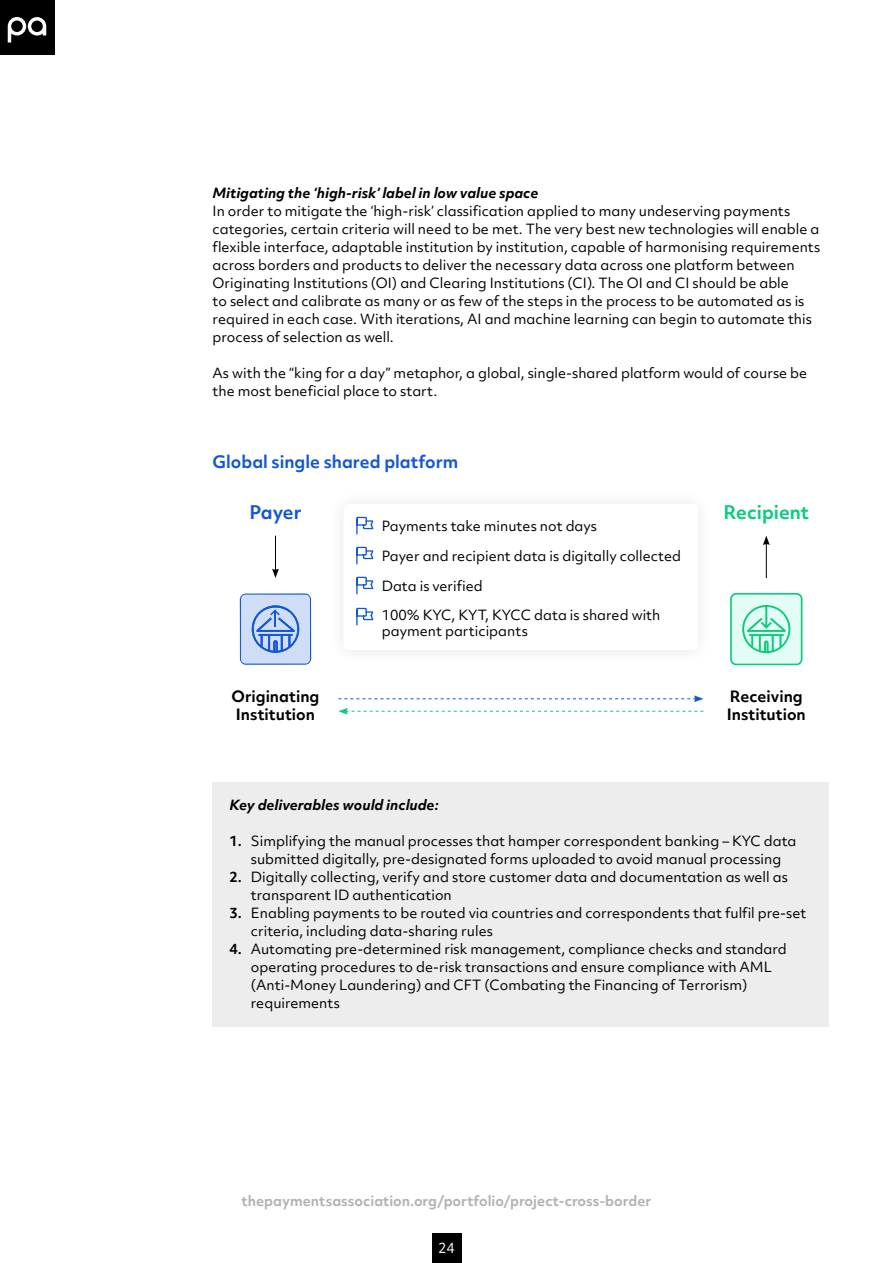
<style>
.page{position:relative;width:893px;height:1263px;background:#fff}
.page>*{position:absolute;margin:0;border:0;box-sizing:border-box;transform-origin:0 0}
.t1{font:700 18px "Objektiv Mk 2";color:#0acc7a}
.t2{font:700 18px "Objektiv Mk 2";letter-spacing:-.01em;color:#1257d4}
.t3{font:700 16.5px "Objektiv Mk 2";color:#1257d4}
.t4{font:700 15px/18px "Objektiv Mk 2";color:#000}
.t5{font:13.5px/18px "Objektiv Mk 2";color:#000}
.t6{font:italic 700 13.5px "Objektiv Mk 2";color:#000}
.t7{font:700 13.5px "Objektiv Mk 2";color:#b3b2b2}
.t8{font:13.5px "Objektiv Mk 2";color:#fff}
.s1{font-weight:700}
</style>
<div class="page">
<div style="left:432px;top:1233px;width:29px;height:30px;background:#000"></div>
<div style="left:0;top:0;width:54px;height:54px;background:#000"></div>
<svg style="left:8px;top:17px;width:38px;height:26px"></svg>
<div style="left:213px;top:782px;width:616px;height:244px;background:#ededed"></div>
<svg style="left:356px;top:517px;width:17px;height:17px"></svg>
<svg style="left:356px;top:547px;width:17px;height:17px"></svg>
<svg style="left:356px;top:577px;width:17px;height:17px"></svg>
<svg style="left:356px;top:608px;width:17px;height:17px"></svg>
<svg style="left:730px;top:593px;width:72px;height:72px;background:#b5f1db"></svg>
<svg style="left:239px;top:593px;width:73px;height:72px;background:#acc3ef"></svg>
<hr style="left:275px;top:536px;width:1px;height:35px;background:#000">
<svg style="left:272px;top:569px;width:7px;height:9px"></svg>
<hr style="left:766px;top:543px;width:1px;height:35px;background:#000">
<svg style="left:763px;top:536px;width:7px;height:9px"></svg>
<svg style="left:338px;top:708px;width:365px;height:7px"></svg>
<svg style="left:338px;top:695px;width:365px;height:7px"></svg>
<p class="t6" style="left:213px;top:183px;width:327px">Mitigating the ‘high-risk’ label in low value space</p>
<p class="t5" style="left:213px;top:202px;width:609px">In order to mitigate the ‘high-risk’ classification applied to many undeserving payments categories, certain criteria will need to be met. The very best new technologies will enable a flexible interface, adaptable institution by institution, capable of harmonising requirements across borders and products to deliver the necessary data across one platform between Originating Institutions (OI) and Clearing Institutions (CI). The OI and CI should be able<br>to select and calibrate as many or as few of the steps in the process to be automated as is required in each case. With iterations, AI and machine learning can begin to automate this process of selection as well.</p>
<p class="t5" style="left:213px;top:364px;width:596px">As with the “king for a day” metaphor, a global, single-shared platform would of course be the most beneficial place to start.</p>
<p class="t3" style="left:213px;top:450px;width:247px">Global single shared platform</p>
<h1 class="t2" style="left:249px;top:499px;width:54px">Payer</h1>
<p class="t5" style="left:382px;top:517px;width:217px">Payments take minutes not days</p>
<p class="t5" style="left:382px;top:547px;width:301px">Payer and recipient data is digitally collected</p>
<p class="t5" style="left:382px;top:572px;width:280px;line-height:29px">Data is verified<br>100% KYC, KYT, KYCC data is shared with</p>
<p class="t5" style="left:382px;top:622px;width:148px">payment participants</p>
<p class="t4" style="left:231px;top:687px;width:90px">Originating<br>Institution</p>
<h1 class="t1" style="left:723px;top:499px;width:87px">Recipient</h1>
<p class="t4" style="left:727px;top:687px;width:81px">Receiving<br>Institution</p>
<p class="t6" style="left:230px;top:795px;width:211px">Key deliverables would include:</p>
<p class="t5" style="left:230px;top:832px;width:568px;text-align:center"><span class="s1">1.</span> Simplifying the manual processes that hamper correspondent banking – KYC data submitted digitally, pre-designated forms uploaded to avoid manual processing</p>
<p class="t5" style="left:251px;top:868px;width:539px;text-indent:-21px"><span class="s1">2.</span> Digitally collecting, verify and store customer data and documentation as well as transparent ID authentication</p>
<p class="t5" style="left:251px;top:904px;width:557px;text-indent:-21px"><span class="s1">3.</span> Enabling payments to be routed via countries and correspondents that fulfil pre-set criteria, including data-sharing rules</p>
<p class="t5" style="left:251px;top:940px;width:537px;text-indent:-21px"><span class="s1">4.</span> Automating pre-determined risk management, compliance checks and standard operating procedures to de-risk transactions and ensure compliance with AML (Anti-Money Laundering) and CFT (Combating the Financing of Terrorism) requirements</p>
<p class="t7" style="left:242px;top:1191px;width:411px">thepaymentsassociation.org/portfolio/project-cross-border</p>
<p class="t8" style="left:438px;top:1238px;width:18px">24</p>
</div>
